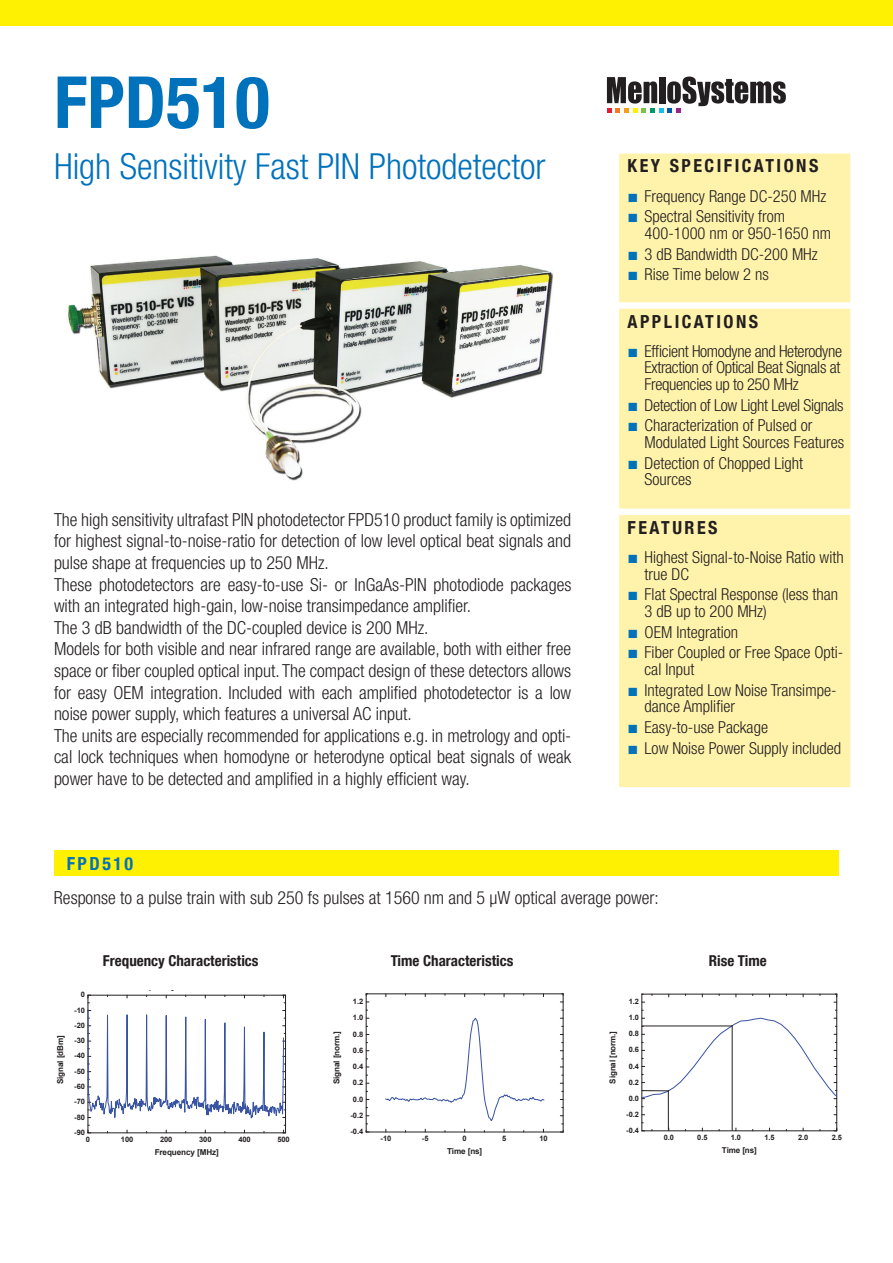
<style>
.page{position:relative;width:893px;height:1263px;background:#fff}
.page>*{position:absolute;margin:0;border:0;box-sizing:border-box;transform-origin:0 0}
.t1{font:700 condensed 72px "Helvetica Neue LT Com";color:#0072bc}
.t2{font:300 condensed 36px "Helvetica Neue LT Com";color:#0072bc}
.t3{font:300 condensed 18px/21.6px "Helvetica Neue LT Com";color:#231f20}
.t4{font:700 condensed 18px "Helvetica Neue LT Com";letter-spacing:.14em;color:#231f20}
.t5{font:700 condensed 18px "Helvetica Neue LT Com";letter-spacing:.14em;color:#0072bc}
.t6{font:300 condensed 16.5px/16.5px "Helvetica Neue LT Com";color:#231f20}
.t7{font:300 condensed 16.5px "Helvetica Neue LT Com";letter-spacing:-.02em;color:#231f20}
.t8{font:700 condensed 15px "Helvetica Neue LT Com";color:#231f20}
.t9{font:700 8.1px "Arial";letter-spacing:-.015em;color:#231f20}
.t10{font:700 7.5px "Arial";letter-spacing:-.015em;color:#231f20}
.s1{font-family:"Times New Roman";font-weight:400;font-stretch:normal;font-size:18px;color:#0072bc}
</style>
<div class="page">
<div style="left:0;top:0;width:893px;height:26px;background:#fff101"></div>
<svg style="left:607px;top:77px;width:179px;height:36px"></svg>
<img style="left:68px;top:255px;width:486px;height:226px">
<div style="left:619px;top:153px;width:231px;height:634px;background:#fff3ac"></div>
<div style="left:54px;top:850px;width:785px;height:26px;background:#fff101"></div>
<hr style="left:88px;top:1132px;width:198px;height:1px;background:#231f20">
<hr style="left:88px;top:995px;width:1px;height:138px;background:#231f20">
<hr style="left:88px;top:995px;width:198px;height:1px;background:#231f20">
<hr style="left:285px;top:995px;width:1px;height:138px;background:#231f20">
<svg style="left:88px;top:1009px;width:197px;height:109px"></svg>
<hr style="left:366px;top:1131px;width:197px;height:1px;background:#231f20">
<hr style="left:366px;top:994px;width:1px;height:138px;background:#231f20">
<hr style="left:366px;top:993px;width:197px;height:1px;background:#231f20">
<hr style="left:563px;top:994px;width:1px;height:138px;background:#231f20">
<svg style="left:385px;top:1017px;width:160px;height:104px"></svg>
<hr style="left:642px;top:1130px;width:195px;height:1px;background:#231f20">
<hr style="left:641px;top:994px;width:1px;height:137px;background:#231f20">
<hr style="left:642px;top:994px;width:195px;height:1px;background:#231f20">
<hr style="left:836px;top:994px;width:1px;height:137px;background:#231f20">
<hr style="left:668px;top:1091px;width:1px;height:38px;background:#231f20">
<svg style="left:642px;top:1018px;width:195px;height:82px"></svg>
<hr style="left:732px;top:1026px;width:1px;height:104px;background:#231f20">
<hr style="left:642px;top:1026px;width:90px;height:1px;background:#231f20">
<h1 class="t1" style="left:54px;top:59px;width:217px">FPD510</h1>
<h2 class="t2" style="left:54px;top:146px;width:493px">High Sensitivity Fast PIN Photodetector</h2>
<p class="t3" style="left:54px;top:508px;width:519px">The high sensitivity ultrafast PIN photodetector FPD510 product family is optimized for highest signal-to-noise-ratio for detection of low level optical beat signals and pulse shape at frequencies up to 250 MHz.<br>These photodetectors are easy-to-use Si- or InGaAs-PIN photodiode packages with an integrated high-gain, low-noise transimpedance amplifier.<br>The 3 dB bandwidth of the DC-coupled device is 200 MHz.<br>Models for both visible and near infrared range are available, both with either free space or fiber coupled optical input. The compact design of these detectors allows for easy OEM integration. Included with each amplified photodetector is a low noise power supply, which features a universal AC input.<br>The units are especially recommended for applications e.g. in metrology and opti&shy;cal lock techniques when homodyne or heterodyne optical beat signals of weak power have to be detected and amplified in a highly efficient way.</p>
<p class="t4" style="left:628px;top:155px;width:192px">KEY SPECIFICATIONS</p>
<p class="t6" style="left:628px;top:187px;width:200px"><span class="s1">■</span> Frequency Range DC-250 MHz</p>
<p class="t6" style="left:645px;top:208px;width:188px;text-indent:-17px"><span class="s1">■</span> Spectral Sensitivity from<br>400-1000 nm or 950-1650 nm</p>
<p class="t6" style="left:628px;top:245px;width:192px"><span class="s1">■</span> 3 dB Bandwidth DC-200 MHz</p>
<p class="t6" style="left:628px;top:266px;width:143px"><span class="s1">■</span> Rise Time below 2 ns</p>
<p class="t4" style="left:628px;top:310px;width:132px">APPLICATIONS</p>
<p class="t6" style="left:645px;top:343px;width:199px;text-align:justify;text-indent:-17px"><span class="s1">■</span> Efficient Homodyne and Heterodyne Extraction of Optical Beat Signals at Frequencies up to 250 MHz</p>
<p class="t7" style="left:628px;top:395px;width:218px"><span class="s1">■</span> Detection of Low Light Level Signals</p>
<p class="t6" style="left:645px;top:417px;width:201px;text-indent:-17px"><span class="s1">■</span> Characterization of Pulsed or<br>Modulated Light Sources Features</p>
<p class="t6" style="left:645px;top:454px;width:160px;text-indent:-17px"><span class="s1">■</span> Detection of Chopped Light<br>Sources</p>
<p class="t4" style="left:628px;top:517px;width:91px">FEATURES</p>
<p class="t6" style="left:645px;top:549px;width:201px;text-indent:-17px"><span class="s1">■</span> Highest Signal-to-Noise Ratio with true DC</p>
<p class="t6" style="left:645px;top:586px;width:195px;text-indent:-17px"><span class="s1">■</span> Flat Spectral Response (less than<br>3 dB up to 200 MHz)</p>
<p class="t6" style="left:628px;top:623px;width:112px"><span class="s1">■</span> OEM Integration</p>
<p class="t6" style="left:645px;top:644px;width:200px;text-indent:-17px"><span class="s1">■</span> Fiber Coupled or Free Space Opti&shy;cal Input</p>
<p class="t6" style="left:645px;top:681px;width:193px;text-indent:-17px"><span class="s1">■</span> Integrated Low Noise Transimpe&shy;dance Amplifier</p>
<p class="t6" style="left:628px;top:719px;width:142px"><span class="s1">■</span> Easy-to-use Package</p>
<p class="t6" style="left:628px;top:739px;width:215px"><span class="s1">■</span> Low Noise Power Supply included</p>
<p class="t5" style="left:67px;top:852px;width:68px">FPD510</p>
<p class="t3" style="left:54px;top:886px;width:606px">Response to a pulse train with sub 250 fs pulses at 1560 nm and 5 µW optical average power:</p>
<p class="t9" style="left:55px;top:1084px;width:50px;rotate:-90deg">Signal [dBm]</p>
<p class="t10" style="left:81px;top:989px;width:6px">0</p>
<p class="t10" style="left:74px;top:1005px;width:12px">-10</p>
<p class="t10" style="left:74px;top:1020px;width:12px">-20</p>
<p class="t10" style="left:74px;top:1035px;width:12px">-30</p>
<p class="t10" style="left:74px;top:1051px;width:12px">-40</p>
<p class="t10" style="left:74px;top:1066px;width:12px">-50</p>
<p class="t10" style="left:74px;top:1081px;width:12px">-60</p>
<p class="t10" style="left:74px;top:1096px;width:12px">-70</p>
<p class="t10" style="left:74px;top:1112px;width:12px">-80</p>
<p class="t8" style="left:103px;top:951px;width:157px">Frequency Characteristics</p>
<p class="t8" style="left:391px;top:951px;width:124px">Time Characteristics</p>
<p class="t8" style="left:709px;top:951px;width:59px">Rise Time</p>
<p class="t9" style="left:331px;top:1084px;width:55px;rotate:-90deg">Signal [norm.]</p>
<p class="t10" style="left:353px;top:996px;width:12px">1.2</p>
<p class="t10" style="left:353px;top:1012px;width:12px">1.0</p>
<p class="t10" style="left:353px;top:1029px;width:12px">0.8</p>
<p class="t10" style="left:353px;top:1045px;width:12px">0.6</p>
<p class="t10" style="left:353px;top:1061px;width:12px">0.4</p>
<p class="t10" style="left:353px;top:1077px;width:12px">0.2</p>
<p class="t10" style="left:353px;top:1094px;width:12px">0.0</p>
<p class="t10" style="left:350px;top:1110px;width:14px">-0.2</p>
<p class="t9" style="left:607px;top:1084px;width:54px;rotate:-90deg">Signal [norm.]</p>
<p class="t10" style="left:629px;top:996px;width:12px">1.2</p>
<p class="t10" style="left:629px;top:1012px;width:12px">1.0</p>
<p class="t10" style="left:629px;top:1029px;width:12px">0.8</p>
<p class="t10" style="left:629px;top:1045px;width:12px">0.6</p>
<p class="t10" style="left:629px;top:1061px;width:12px">0.4</p>
<p class="t10" style="left:629px;top:1077px;width:12px">0.2</p>
<p class="t10" style="left:629px;top:1093px;width:12px">0.0</p>
<p class="t10" style="left:626px;top:1109px;width:14px">-0.2</p>
<p class="t10" style="left:74px;top:1127px;width:12px">-90</p>
<p class="t10" style="left:86px;top:1134px;width:6px">0</p>
<p class="t10" style="left:121px;top:1134px;width:14px">100</p>
<p class="t10" style="left:160px;top:1134px;width:14px">200</p>
<p class="t10" style="left:199px;top:1134px;width:14px">300</p>
<p class="t10" style="left:238px;top:1134px;width:14px">400</p>
<p class="t10" style="left:277px;top:1134px;width:14px">500</p>
<p class="t10" style="left:350px;top:1126px;width:14px">-0.4</p>
<p class="t10" style="left:381px;top:1133px;width:12px">-10</p>
<p class="t10" style="left:422px;top:1133px;width:8px">-5</p>
<p class="t10" style="left:463px;top:1133px;width:6px">0</p>
<p class="t10" style="left:502px;top:1133px;width:6px">5</p>
<p class="t10" style="left:539px;top:1133px;width:10px">10</p>
<p class="t10" style="left:626px;top:1125px;width:14px">-0.4</p>
<p class="t10" style="left:664px;top:1132px;width:12px">0.0</p>
<p class="t10" style="left:697px;top:1132px;width:12px">0.5</p>
<p class="t10" style="left:731px;top:1132px;width:12px">1.0</p>
<p class="t10" style="left:764px;top:1132px;width:12px">1.5</p>
<p class="t10" style="left:798px;top:1132px;width:12px">2.0</p>
<p class="t10" style="left:832px;top:1132px;width:12px">2.5</p>
<p class="t9" style="left:155px;top:1147px;width:66px">Frequency [MHz]</p>
<p class="t9" style="left:447px;top:1146px;width:37px">Time [ns]</p>
<p class="t9" style="left:722px;top:1144px;width:36px">Time [ns]</p>
</div>
